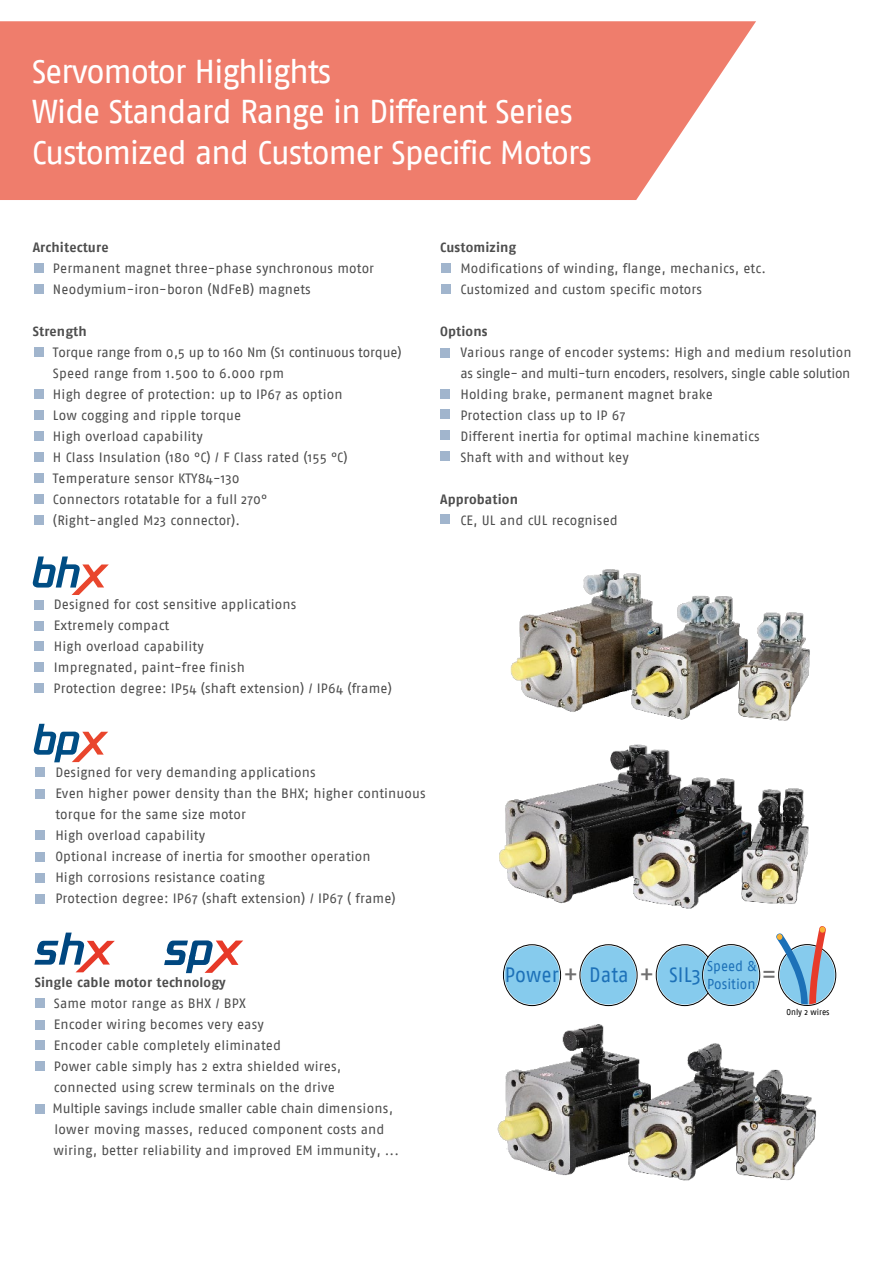
<style>
.page{position:relative;width:893px;height:1263px;background:#fff}
.page>*{position:absolute;margin:0;border:0;box-sizing:border-box;transform-origin:0 0}
.t1{font:33px/40.5px "Fago No";letter-spacing:-.04em;color:#fff}
.t2{font:25.8px "Fago No";color:#706f6f;scale:.94 1}
.t3{font:20.85px "Fago No";color:#1d71b8;scale:.94 1}
.t4{font:14.4px "Fago No";color:#1d71b8;scale:.94 1}
.t5{font:13.5px/21px "Fago No";letter-spacing:.01em;color:#000}
.t6{font:700 13.5px "Fago No";letter-spacing:.01em;color:#000}
.t7{font:8.55px "Fago No";color:#000;scale:.94 1}
</style>
<div class="page">
<svg style="left:0;top:21px;width:756px;height:179px;fill:#ef7d6c"></svg>
<div style="left:34px;top:600px;width:10px;height:10px;background:#a1b5cd"></div>
<div style="left:34px;top:621px;width:10px;height:10px;background:#a1b5cd"></div>
<div style="left:34px;top:641px;width:10px;height:10px;background:#a1b5cd"></div>
<div style="left:34px;top:662px;width:10px;height:10px;background:#a1b5cd"></div>
<div style="left:34px;top:683px;width:10px;height:10px;background:#a1b5cd"></div>
<div style="left:35px;top:767px;width:10px;height:10px;background:#a1b5cd"></div>
<div style="left:35px;top:788px;width:10px;height:10px;background:#a1b5cd"></div>
<div style="left:35px;top:830px;width:10px;height:10px;background:#a1b5cd"></div>
<div style="left:35px;top:894px;width:10px;height:10px;background:#a1b5cd"></div>
<div style="left:35px;top:852px;width:10px;height:10px;background:#a1b5cd"></div>
<div style="left:35px;top:873px;width:10px;height:10px;background:#a1b5cd"></div>
<div style="left:34px;top:410px;width:10px;height:10px;background:#a1b5cd"></div>
<div style="left:34px;top:473px;width:10px;height:10px;background:#a1b5cd"></div>
<div style="left:34px;top:494px;width:10px;height:10px;background:#a1b5cd"></div>
<div style="left:440px;top:348px;width:10px;height:10px;background:#a1b5cd"></div>
<div style="left:440px;top:389px;width:10px;height:10px;background:#a1b5cd"></div>
<div style="left:440px;top:409px;width:10px;height:10px;background:#a1b5cd"></div>
<div style="left:440px;top:430px;width:10px;height:10px;background:#a1b5cd"></div>
<div style="left:441px;top:263px;width:10px;height:10px;background:#a1b5cd"></div>
<div style="left:441px;top:284px;width:10px;height:10px;background:#a1b5cd"></div>
<svg style="left:503px;top:945px;width:58px;height:60px"></svg>
<div style="left:503px;top:945px;width:58px;height:60px;border:1px solid #000;border-radius:50%"></div>
<div style="left:504px;top:946px;width:56px;height:58px;background:#86cbed;border-radius:50%"></div>
<svg style="left:580px;top:945px;width:57px;height:60px"></svg>
<div style="left:580px;top:945px;width:57px;height:60px;border:1px solid #000;border-radius:50%"></div>
<div style="left:581px;top:946px;width:55px;height:58px;background:#86cbed;border-radius:50%"></div>
<svg style="left:656px;top:945px;width:57px;height:60px"></svg>
<div style="left:657px;top:946px;width:55px;height:58px;background:#86cbed;border-radius:50%"></div>
<svg style="left:703px;top:945px;width:57px;height:60px"></svg>
<div style="left:702px;top:944px;width:58px;height:61px;border:1px solid #000;border-radius:50%"></div>
<div style="left:704px;top:946px;width:55px;height:58px;background:#86cbed;border-radius:50%"></div>
<svg style="left:776px;top:926px;width:60px;height:79px"></svg>
<div style="left:35px;top:998px;width:10px;height:10px;background:#a1b5cd"></div>
<div style="left:35px;top:1020px;width:10px;height:10px;background:#a1b5cd"></div>
<div style="left:35px;top:1061px;width:10px;height:10px;background:#a1b5cd"></div>
<div style="left:35px;top:1103px;width:10px;height:10px;background:#a1b5cd"></div>
<div style="left:35px;top:1040px;width:10px;height:10px;background:#a1b5cd"></div>
<svg style="left:34px;top:932px;width:81px;height:40px"></svg>
<svg style="left:164px;top:940px;width:79px;height:33px"></svg>
<svg style="left:33px;top:556px;width:76px;height:39px"></svg>
<svg style="left:34px;top:724px;width:74px;height:38px"></svg>
<div style="left:34px;top:431px;width:10px;height:10px;background:#a1b5cd"></div>
<div style="left:34px;top:452px;width:10px;height:10px;background:#a1b5cd"></div>
<div style="left:440px;top:514px;width:10px;height:10px;background:#a1b5cd"></div>
<div style="left:440px;top:451px;width:10px;height:10px;background:#a1b5cd"></div>
<div style="left:34px;top:283px;width:10px;height:10px;background:#a1b5cd"></div>
<div style="left:34px;top:389px;width:10px;height:10px;background:#a1b5cd"></div>
<div style="left:34px;top:515px;width:10px;height:10px;background:#a1b5cd"></div>
<div style="left:34px;top:263px;width:10px;height:10px;background:#a1b5cd"></div>
<div style="left:34px;top:347px;width:10px;height:10px;background:#a1b5cd"></div>
<img style="left:510px;top:569px;width:300px;height:152px">
<img style="left:499px;top:744px;width:310px;height:165px">
<img style="left:497px;top:1024px;width:320px;height:157px">
<h1 class="t1" style="left:32px;top:51px;width:562px">Servomotor Highlights<br>Wide Standard Range in Different Series<br>Customized and Customer Specific Motors</h1>
<p class="t6" style="left:33px;top:239px;width:77px">Architecture</p>
<p class="t5" style="left:53px;top:258px;width:323px">Permanent magnet three-phase synchronous motor<br>Neodymium-iron-boron (NdFeB) magnets</p>
<p class="t6" style="left:33px;top:323px;width:56px">Strength</p>
<p class="t5" style="left:53px;top:342px;width:350px">Torque range from 0,5 up to 160 Nm (S1 continuous torque)<br>Speed range from 1.500 to 6.000 rpm<br>High degree of protection: up to IP67 as option<br>Low cogging and ripple torque<br>High overload capability<br>H Class Insulation (180 °C) / F Class rated (155 °C)<br>Temperature sensor KTY84-130<br>Connectors rotatable for a full 270°<br>(Right-angled M23 connector).</p>
<p class="t5" style="left:53px;top:594px;width:340px">Designed for cost sensitive applications<br>Extremely compact<br>High overload capability<br>Impregnated, paint-free finish<br>Protection degree: IP54 (shaft extension) / IP64 (frame)</p>
<p class="t6" style="left:440px;top:239px;width:78px">Customizing</p>
<p class="t5" style="left:460px;top:258px;width:307px">Modifications of winding, flange, mechanics, etc.<br>Customized and custom specific motors</p>
<p class="t6" style="left:440px;top:323px;width:49px">Options</p>
<p class="t5" style="left:460px;top:342px;width:393px">Various range of encoder systems: High and medium resolution as single- and multi-turn encoders, resolvers, single cable solution Holding brake, permanent magnet brake<br>Protection class up to IP 67<br>Different inertia for optimal machine kinematics<br>Shaft with and without key</p>
<p class="t6" style="left:440px;top:491px;width:79px">Approbation</p>
<p class="t5" style="left:460px;top:510px;width:159px">CE, UL and cUL recognised</p>
<p class="t5" style="left:55px;top:762px;width:372px">Designed for very demanding applications<br>Even higher power density than the BHX; higher continuous torque for the same size motor<br>High overload capability<br>Optional increase of inertia for smoother operation<br>High corrosions resistance coating<br>Protection degree: IP67 (shaft extension) / IP67 ( frame)</p>
<p class="t6" style="left:35px;top:974px;width:193px">Single cable motor technology</p>
<p class="t5" style="left:52px;top:993px;width:348px">Same motor range as BHX / BPX<br>Encoder wiring becomes very easy<br>Encoder cable completely eliminated<br>Power cable simply has 2 extra shielded wires, connected using screw terminals on the drive<br>Multiple savings include smaller cable chain dimensions, lower moving masses, reduced component costs and wiring, better reliability and improved EM immunity, ...</p>
<h3 class="t3" style="left:505px;top:963px;width:59px">Power</h3>
<h3 class="t3" style="left:589px;top:963px;width:44px">Data</h3>
<h3 class="t3" style="left:669px;top:963px;width:35px">SIL3</h3>
<p class="t4" style="left:707px;top:958px;width:54px">Speed &amp;</p>
<h2 class="t2" style="left:563px;top:960px;width:18px">+</h2>
<h2 class="t2" style="left:639px;top:960px;width:18px">+</h2>
<p class="t4" style="left:707px;top:975px;width:76px">Position <sup>=</sup></p>
<p class="t7" style="left:786px;top:1007px;width:47px">Only 2 wires</p>
</div>
